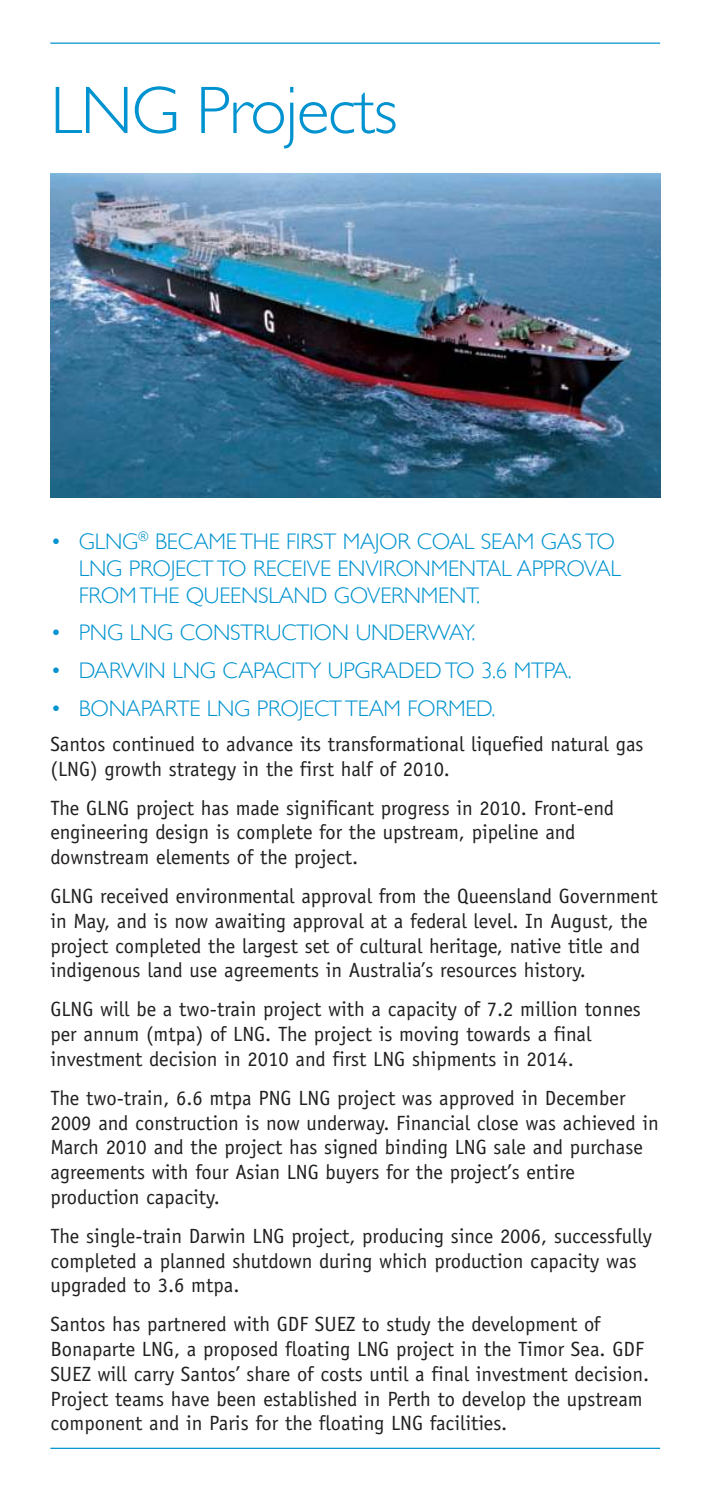
<style>
.page{position:relative;width:709px;height:1489px;background:#fff}
.page>*{position:absolute;margin:0;border:0;box-sizing:border-box;transform-origin:0 0}
.t1{font:300 67.5px "Gill Sans";letter-spacing:-.02em;color:#0093d0}
.t2{font:300 22.5px/27px "Gill Sans";letter-spacing:-.01em;color:#0093d0}
.t3{font:20.5px/24.8px "Officina Sans";color:#221f1f}
</style>
<div class="page">
<img style="left:50px;top:174px;width:610px;height:323px">
<hr style="left:50px;top:43px;width:610px;height:1px;background:#0093d0">
<hr style="left:50px;top:1447px;width:610px;height:1px;background:#0093d0">
<h1 class="t1" style="left:50px;top:82px;width:349px">LNG Projects</h1>
<p class="t2" style="left:79px;top:527px;width:544px;text-indent:-28px">• GLNG<sup>®</sup> BECAME THE FIRST MAJOR COAL SEAM GAS TO<br>LNG PROJECT TO RECEIVE ENVIRONMENTAL APPROVAL<br>FROM THE QUEENSLAND GOVERNMENT.</p>
<p class="t2" style="left:50px;top:619px;width:426px">• PNG LNG CONSTRUCTION UNDERWAY.</p>
<p class="t2" style="left:50px;top:657px;width:523px">• DARWIN LNG CAPACITY UPGRADED TO 3.6 MTPA.</p>
<p class="t2" style="left:50px;top:694px;width:446px">• BONAPARTE LNG PROJECT TEAM FORMED.</p>
<p class="t3" style="left:50px;top:733px;width:594px">Santos continued to advance its transformational liquefied natural gas (LNG) growth strategy in the first half of 2010.</p>
<p class="t3" style="left:50px;top:797px;width:565px">The GLNG project has made significant progress in 2010. Front-end engineering design is complete for the upstream, pipeline and downstream elements of the project.</p>
<p class="t3" style="left:50px;top:885px;width:609px">GLNG received environmental approval from the Queensland Government in May, and is now awaiting approval at a federal level. In August, the project completed the largest set of cultural heritage, native title and indigenous land use agreements in Australia’s resources history.</p>
<p class="t3" style="left:50px;top:998px;width:592px">GLNG will be a two-train project with a capacity of 7.2 million tonnes per annum (mtpa) of LNG. The project is moving towards a final investment decision in 2010 and first LNG shipments in 2014.</p>
<p class="t3" style="left:50px;top:1087px;width:610px">The two-train, 6.6 mtpa PNG LNG project was approved in December 2009 and construction is now underway. Financial close was achieved in March 2010 and the project has signed binding LNG sale and purchase agreements with four Asian LNG buyers for the project’s entire production capacity.</p>
<p class="t3" style="left:50px;top:1225px;width:603px">The single-train Darwin LNG project, producing since 2006, successfully completed a planned shutdown during which production capacity was upgraded to 3.6 mtpa.</p>
<p class="t3" style="left:50px;top:1313px;width:600px">Santos has partnered with GDF SUEZ to study the development of Bonaparte LNG, a proposed floating LNG project in the Timor Sea. GDF SUEZ will carry Santos’ share of costs until a final investment decision.<br>Project teams have been established in Perth to develop the upstream component and in Paris for the floating LNG facilities.</p>
</div>
